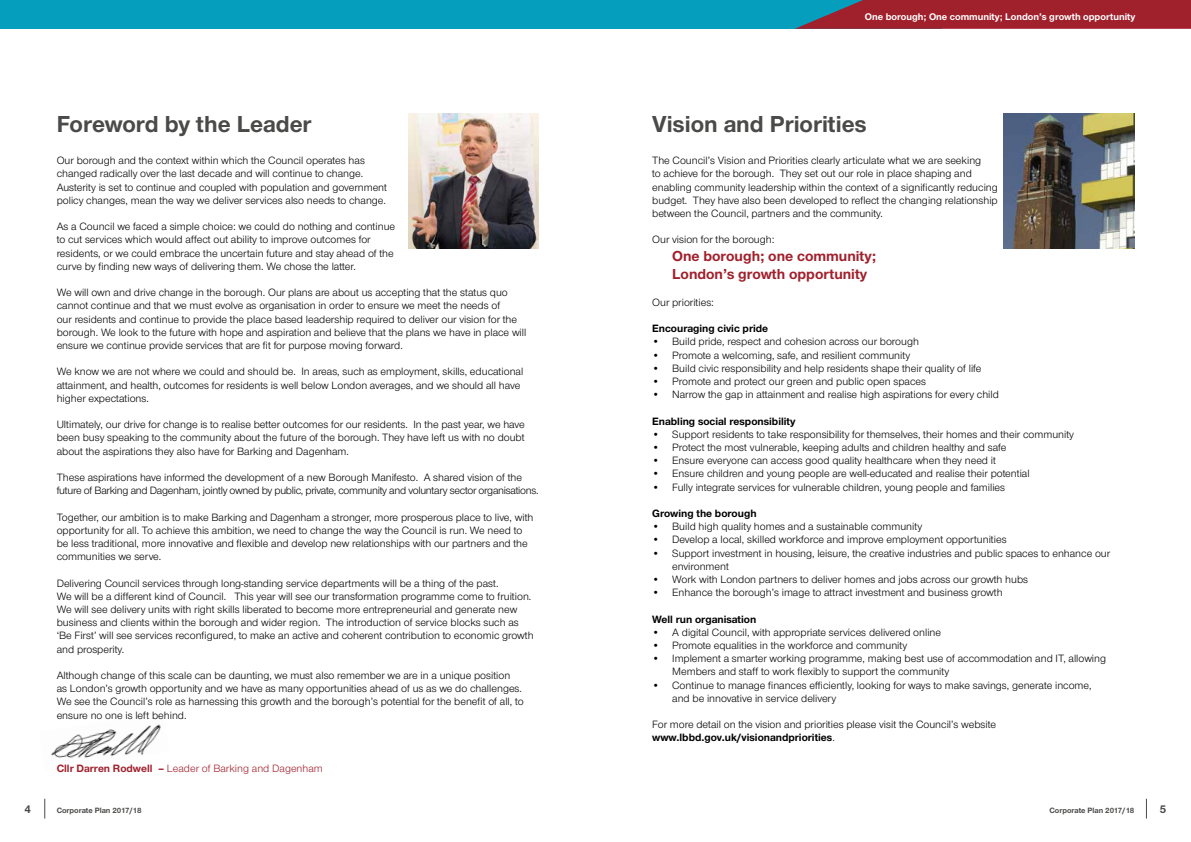
<style>
.page{position:relative;width:1191px;height:842px;background:#fff}
.page>*{position:absolute;margin:0;border:0;box-sizing:border-box;transform-origin:0 0}
.t1{font:700 24px "Nimbus Sans Novus T";color:#4a4a49}
.t2{font:700 15px/18px "Nimbus Sans Novus T";color:#a0202c}
.t3{font:700 11.7px "Nimbus Sans Novus T";color:#4a4a49}
.t4{font:11px/13.2px "Nimbus Sans Novus T";color:#000}
.t5{font:11px/13.2px "Nimbus Sans Novus T";letter-spacing:-.025em;color:#000}
.t6{font:700 11px "Nimbus Sans Novus T";color:#000}
.t7{font:11px "Nimbus Sans Novus T";color:#a0202c}
.t8{font:700 10px "Nimbus Sans Novus T";color:#fff}
.t9{font:700 8px "Nimbus Sans Novus T";color:#4a4a49}
.s1{font-weight:700}
</style>
<div class="page">
<svg style="left:1146px;top:799px;width:1px;height:19px"></svg>
<svg style="left:45px;top:799px;width:1px;height:19px"></svg>
<img style="left:51px;top:724px;width:110px;height:34px">
<img style="left:408px;top:113px;width:131px;height:135px">
<img style="left:1003px;top:113px;width:131px;height:135px">
<div style="left:0;top:0;width:941px;height:29px;background:#059ebd"></div>
<svg style="left:795px;top:0;width:396px;height:29px;background:#922c39"></svg>
<h1 class="t1" style="left:57px;top:110px;width:256px">Foreword by the Leader</h1>
<p class="t4" style="left:57px;top:154px;width:332px">Our borough and the context within which the Council operates has changed radically over the last decade and will continue to change.<br>Austerity is set to continue and coupled with population and government policy changes, mean the way we deliver services also needs to change.</p>
<p class="t4" style="left:57px;top:220px;width:340px">As a Council we faced a simple choice: we could do nothing and continue to cut services which would affect out ability to improve outcomes for residents, or we could embrace the uncertain future and stay ahead of the curve by finding new ways of delivering them. We chose the latter.</p>
<p class="t4" style="left:57px;top:286px;width:471px">We will own and drive change in the borough. Our plans are about us accepting that the status quo cannot continue and that we must evolve as organisation in order to ensure we meet the needs of<br>our residents and continue to provide the place based leadership required to deliver our vision for the borough. We look to the future with hope and aspiration and believe that the plans we have in place will ensure we continue provide services that are fit for purpose moving forward.</p>
<p class="t4" style="left:57px;top:365px;width:468px">We know we are not where we could and should be. In areas, such as employment, skills, educational attainment, and health, outcomes for residents is well below London averages, and we should all have higher expectations.</p>
<p class="t4" style="left:57px;top:418px;width:469px;text-align:justify">Ultimately, our drive for change is to realise better outcomes for our residents. In the past year, we have been busy speaking to the community about the future of the borough. They have left us with no doubt about the aspirations they also have for Barking and Dagenham.</p>
<p class="t5" style="left:57px;top:471px;width:483px">These aspirations have informed the development of a new Borough Manifesto. A shared vision of the future of Barking and Dagenham, jointly owned by public, private, community and voluntary sector organisations.</p>
<p class="t4" style="left:57px;top:510px;width:478px">Together, our ambition is to make Barking and Dagenham a stronger, more prosperous place to live, with opportunity for all. To achieve this ambition, we need to change the way the Council is run. We need to be less traditional, more innovative and flexible and develop new relationships with our partners and the communities we serve.</p>
<p class="t4" style="left:57px;top:576px;width:478px">Delivering Council services through long-standing service departments will be a thing of the past.<br>We will be a different kind of Council. This year will see our transformation programme come to fruition.<br>We will see delivery units with right skills liberated to become more entrepreneurial and generate new business and clients within the borough and wider region. The introduction of service blocks such as ‘Be First’ will see services reconfigured, to make an active and coherent contribution to economic growth and prosperity.</p>
<p class="t4" style="left:57px;top:669px;width:468px">Although change of this scale can be daunting, we must also remember we are in a unique position<br>as London’s growth opportunity and we have as many opportunities ahead of us as we do challenges.<br>We see the Council’s role as harnessing this growth and the borough’s potential for the benefit of all, to ensure no one is left behind.</p>
<p class="t7" style="left:57px;top:761px;width:268px"><span class="s1">Cllr Darren Rodwell –</span> Leader of Barking and Dagenham</p>
<p class="t8" style="left:865px;top:11px;width:272px">One borough; One community; London’s growth opportunity</p>
<h1 class="t1" style="left:652px;top:110px;width:216px">Vision and Priorities</h1>
<p class="t4" style="left:652px;top:154px;width:347px">The Council’s Vision and Priorities clearly articulate what we are seeking<br>to achieve for the borough. They set out our role in place shaping and enabling community leadership within the context of a significantly reducing budget. They have also been developed to reflect the changing relationship between the Council, partners and the community.</p>
<p class="t4" style="left:652px;top:233px;width:124px">Our vision for the borough:</p>
<h2 class="t2" style="left:672px;top:247px;width:206px">One borough; one community;<br>London’s growth opportunity</h2>
<p class="t4" style="left:652px;top:295px;width:63px">Our priorities:</p>
<p class="t6" style="left:652px;top:322px;width:117px">Encouraging civic pride</p>
<p class="t4" style="left:652px;top:335px;width:268px">• Build pride, respect and cohesion across our borough</p>
<p class="t4" style="left:652px;top:348px;width:259px">• Promote a welcoming, safe, and resilient community</p>
<p class="t4" style="left:652px;top:361px;width:331px">• Build civic responsibility and help residents shape their quality of life</p>
<p class="t4" style="left:652px;top:375px;width:275px">• Promote and protect our green and public open spaces</p>
<p class="t4" style="left:652px;top:388px;width:348px">• Narrow the gap in attainment and realise high aspirations for every child</p>
<p class="t6" style="left:652px;top:414px;width:145px">Enabling social responsibility</p>
<p class="t4" style="left:652px;top:427px;width:423px">• Support residents to take responsibility for themselves, their homes and their community</p>
<p class="t4" style="left:652px;top:441px;width:356px">• Protect the most vulnerable, keeping adults and children healthy and safe</p>
<p class="t4" style="left:652px;top:454px;width:345px">• Ensure everyone can access good quality healthcare when they need it</p>
<p class="t4" style="left:652px;top:467px;width:379px">• Ensure children and young people are well-educated and realise their potential</p>
<p class="t4" style="left:652px;top:480px;width:354px">• Fully integrate services for vulnerable children, young people and families</p>
<p class="t6" style="left:652px;top:507px;width:106px">Growing the borough</p>
<p class="t4" style="left:652px;top:520px;width:271px">• Build high quality homes and a sustainable community</p>
<p class="t4" style="left:652px;top:533px;width:356px">• Develop a local, skilled workforce and improve employment opportunities</p>
<p class="t4" style="left:672px;top:546px;width:439px;text-indent:-20px">• Support investment in housing, leisure, the creative industries and public spaces to enhance our environment</p>
<p class="t4" style="left:652px;top:573px;width:377px">• Work with London partners to deliver homes and jobs across our growth hubs</p>
<p class="t4" style="left:652px;top:586px;width:352px">• Enhance the borough’s image to attract investment and business growth</p>
<p class="t6" style="left:652px;top:612px;width:106px">Well run organisation</p>
<p class="t4" style="left:652px;top:625px;width:290px">• A digital Council, with appropriate services delivered online</p>
<p class="t4" style="left:652px;top:639px;width:256px">• Promote equalities in the workforce and community</p>
<p class="t4" style="left:672px;top:652px;width:435px;text-indent:-20px">• Implement a smarter working programme, making best use of accommodation and IT, allowing<br>Members and staff to work flexibly to support the community</p>
<p class="t4" style="left:672px;top:678px;width:421px;text-indent:-20px">• Continue to manage finances efficiently, looking for ways to make savings, generate income, and be innovative in service delivery</p>
<p class="t4" style="left:652px;top:718px;width:345px">For more detail on the vision and priorities please visit the Council’s website <span class="s1">www.lbbd.gov.uk/visionandpriorities</span>.</p>
<p class="t3" style="left:25px;top:802px;width:8px">4</p>
<p class="t3" style="left:1159px;top:802px;width:8px">5</p>
<p class="t9" style="left:57px;top:805px;width:86px">Corporate Plan 2017/18</p>
<p class="t9" style="left:1049px;top:805px;width:86px">Corporate Plan 2017/18</p>
</div>
